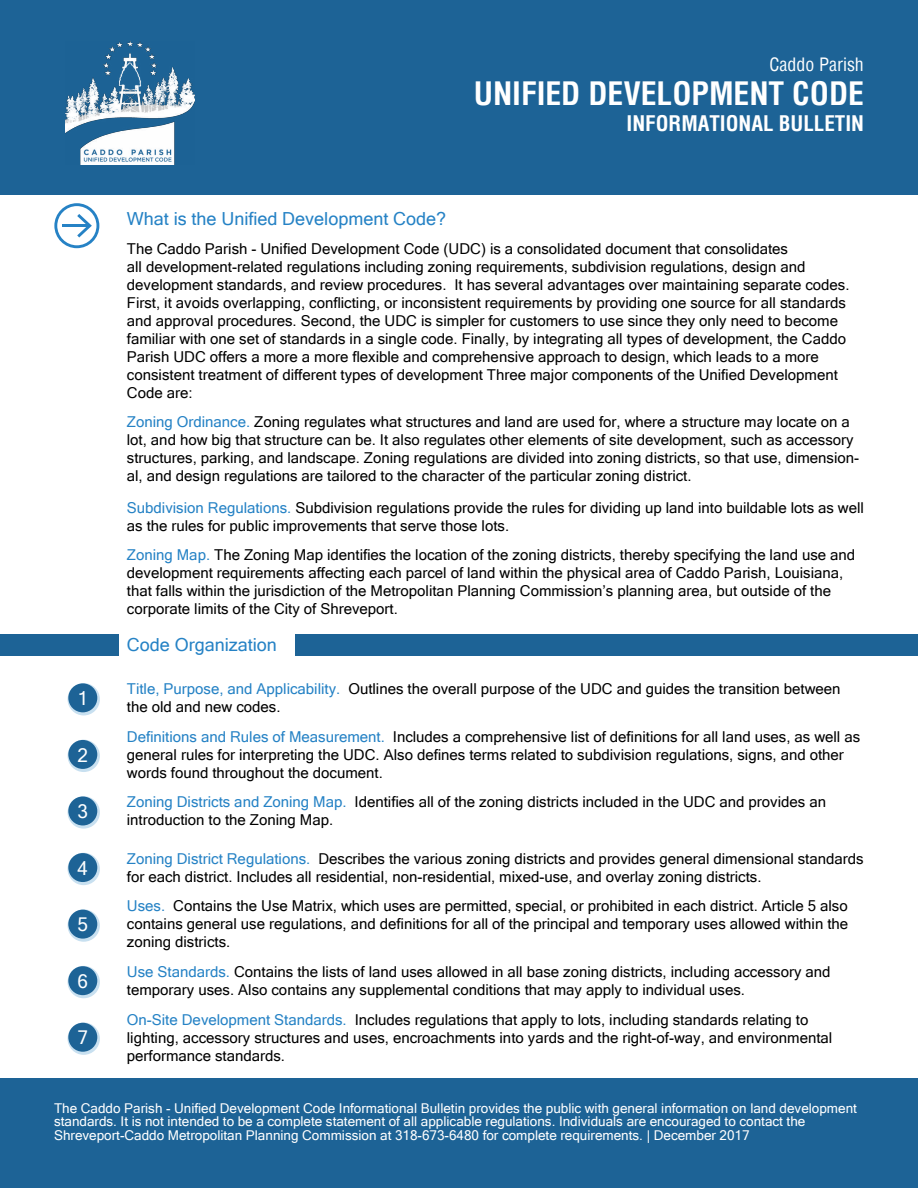
<style>
.page{position:relative;width:918px;height:1188px;background:#fff}
.page>*{position:absolute;margin:0;border:0;box-sizing:border-box;transform-origin:0 0}
.t1{font:700 condensed 31.5px "Helvetica";color:#fff}
.t2{font:700 condensed 21px "Helvetica";color:#fff}
.t3{font:18.9px "Microsoft Sans Serif";color:#fff}
.t4{font:18px "Microsoft Sans Serif";color:#2582c5}
.t5{font:condensed 18px "Helvetica";color:#fff}
.t6{font:15px/18px "Microsoft Sans Serif";color:#000}
.t7{font:13.5px/13.5px "Microsoft Sans Serif";color:#fff}
.s1{color:#2582c5}
</style>
<div class="page">
<div style="left:0;top:0;width:918px;height:194px;background:#1d6396"></div>
<div style="left:0;top:1079px;width:918px;height:109px;background:#1d6396"></div>
<img style="left:65px;top:40px;width:129px;height:125px">
<svg style="left:54px;top:203px;width:45px;height:45px"></svg>
<div style="left:0;top:634px;width:119px;height:21px;background:#1d6396"></div>
<div style="left:296px;top:634px;width:622px;height:21px;background:#1d6396"></div>
<svg style="left:67px;top:683px;width:33px;height:32px"></svg>
<div style="left:68px;top:683px;width:29px;height:29px;background:#1d6396;border-radius:50%"></div>
<svg style="left:67px;top:740px;width:33px;height:32px"></svg>
<div style="left:68px;top:740px;width:29px;height:29px;background:#1d6396;border-radius:50%"></div>
<svg style="left:67px;top:796px;width:33px;height:33px"></svg>
<div style="left:68px;top:797px;width:29px;height:28px;background:#1d6396;border-radius:50%"></div>
<svg style="left:67px;top:853px;width:33px;height:32px"></svg>
<div style="left:68px;top:853px;width:29px;height:29px;background:#1d6396;border-radius:50%"></div>
<svg style="left:67px;top:909px;width:33px;height:33px"></svg>
<div style="left:68px;top:910px;width:29px;height:29px;background:#1d6396;border-radius:50%"></div>
<svg style="left:67px;top:966px;width:33px;height:32px"></svg>
<div style="left:68px;top:966px;width:29px;height:29px;background:#1d6396;border-radius:50%"></div>
<svg style="left:67px;top:1022px;width:33px;height:33px"></svg>
<div style="left:68px;top:1023px;width:29px;height:29px;background:#1d6396;border-radius:50%"></div>
<p class="t5" style="left:770px;top:52px;width:96px">Caddo Parish</p>
<h1 class="t1" style="left:474px;top:73px;width:392px">UNIFIED DEVELOPMENT CODE</h1>
<h2 class="t2" style="left:627px;top:109px;width:239px">INFORMATIONAL BULLETIN</h2>
<p class="t3" style="left:78px;top:686px;width:12px">1</p>
<p class="t3" style="left:78px;top:743px;width:12px">2</p>
<p class="t3" style="left:78px;top:799px;width:12px">3</p>
<p class="t3" style="left:78px;top:856px;width:12px">4</p>
<p class="t3" style="left:78px;top:912px;width:12px">5</p>
<p class="t3" style="left:78px;top:969px;width:12px">6</p>
<p class="t3" style="left:78px;top:1026px;width:12px">7</p>
<p class="t4" style="left:127px;top:207px;width:321px">What is the Unified Development Code?</p>
<p class="t6" style="left:127px;top:239px;width:724px">The Caddo Parish - Unified Development Code (UDC) is a consolidated document that consolidates<br>all development-related regulations including zoning requirements, subdivision regulations, design and development standards, and review procedures. It has several advantages over maintaining separate codes.<br>First, it avoids overlapping, conflicting, or inconsistent requirements by providing one source for all standards and approval procedures. Second, the UDC is simpler for customers to use since they only need to become familiar with one set of standards in a single code. Finally, by integrating all types of development, the Caddo Parish UDC offers a more a more flexible and comprehensive approach to design, which leads to a more consistent treatment of different types of development Three major components of the Unified Development Code are:</p>
<p class="t6" style="left:127px;top:412px;width:734px"><span class="s1">Zoning Ordinance.</span> Zoning regulates what structures and land are used for, where a structure may locate on a lot, and how big that structure can be. It also regulates other elements of site development, such as accessory structures, parking, and landscape. Zoning regulations are divided into zoning districts, so that use, dimension&shy;al, and design regulations are tailored to the character of the particular zoning district.</p>
<p class="t6" style="left:127px;top:498px;width:739px"><span class="s1">Subdivision Regulations.</span> Subdivision regulations provide the rules for dividing up land into buildable lots as well as the rules for public improvements that serve those lots.</p>
<p class="t6" style="left:127px;top:545px;width:730px"><span class="s1">Zoning Map.</span> The Zoning Map identifies the location of the zoning districts, thereby specifying the land use and development requirements affecting each parcel of land within the physical area of Caddo Parish, Louisiana, that falls within the jurisdiction of the Metropolitan Planning Commission’s planning area, but outside of the corporate limits of the City of Shreveport.</p>
<p class="t4" style="left:127px;top:633px;width:152px">Code Organization</p>
<p class="t6" style="left:127px;top:679px;width:715px"><span class="s1">Title, Purpose, and Applicability.</span> Outlines the overall purpose of the UDC and guides the transition between the old and new codes.</p>
<p class="t6" style="left:127px;top:728px;width:735px"><span class="s1">Definitions and Rules of Measurement.</span> Includes a comprehensive list of definitions for all land uses, as well as general rules for interpreting the UDC. Also defines terms related to subdivision regulations, signs, and other words found throughout the document.</p>
<p class="t6" style="left:127px;top:792px;width:701px"><span class="s1">Zoning Districts and Zoning Map.</span> Identifies all of the zoning districts included in the UDC and provides an introduction to the Zoning Map.</p>
<p class="t6" style="left:127px;top:849px;width:738px"><span class="s1">Zoning District Regulations.</span> Describes the various zoning districts and provides general dimensional standards for each district. Includes all residential, non-residential, mixed-use, and overlay zoning districts.</p>
<p class="t6" style="left:127px;top:896px;width:723px;text-align:justify"><span class="s1">Uses.</span> Contains the Use Matrix, which uses are permitted, special, or prohibited in each district. Article 5 also contains general use regulations, and definitions for all of the principal and temporary uses allowed within the zoning districts.</p>
<p class="t6" style="left:127px;top:962px;width:705px"><span class="s1">Use Standards.</span> Contains the lists of land uses allowed in all base zoning districts, including accessory and temporary uses. Also contains any supplemental conditions that may apply to individual uses.</p>
<p class="t6" style="left:127px;top:1010px;width:707px"><span class="s1">On-Site Development Standards.</span> Includes regulations that apply to lots, including standards relating to lighting, accessory structures and uses, encroachments into yards and the right-of-way, and environmental performance standards.</p>
<p class="t7" style="left:54px;top:1100px;width:804px">The Caddo Parish - Unified Development Code Informational Bulletin provides the public with general information on land development standards. It is not intended to be a complete statement of all applicable regulations. Individuals are encouraged to contact the<br>Shreveport-Caddo Metropolitan Planning Commission at 318-673-6480 for complete requirements. | December 2017</p>
</div>
